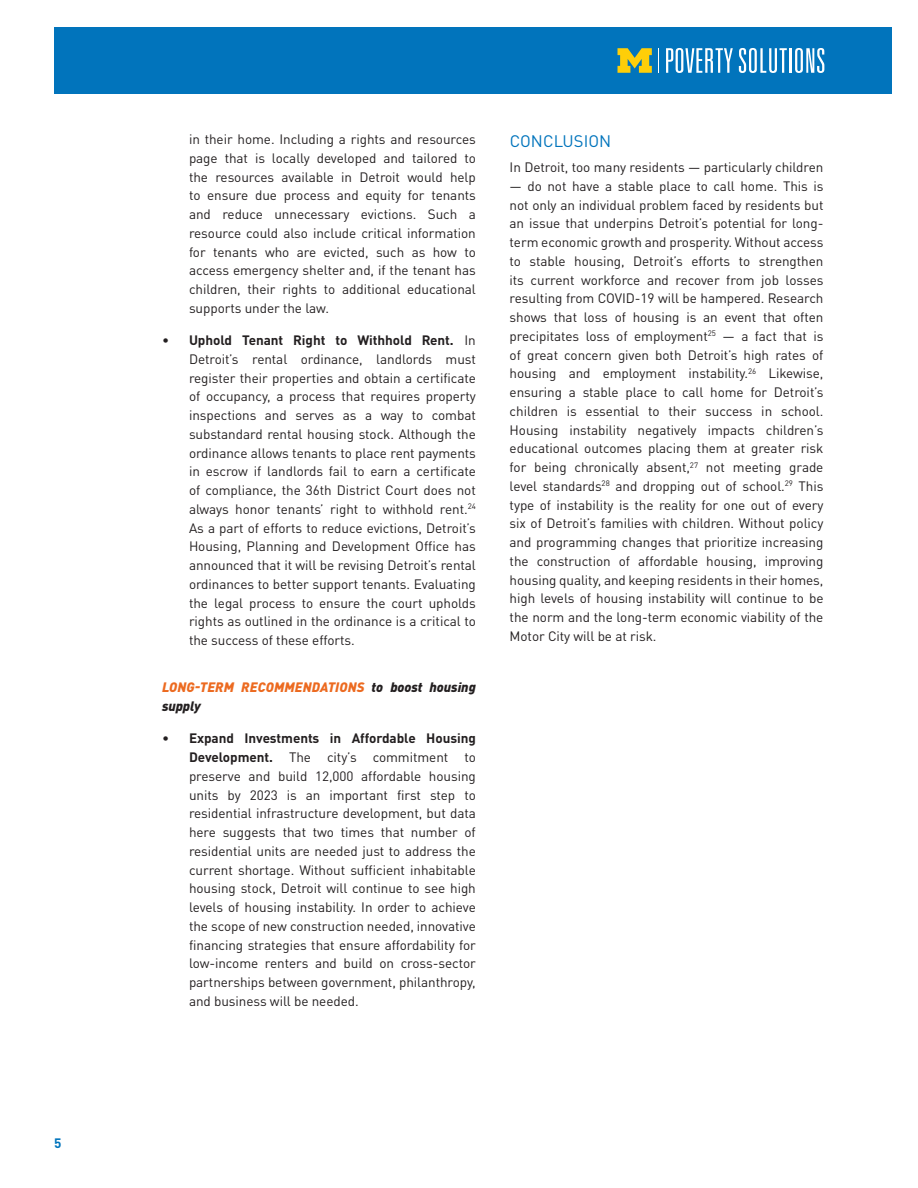
<style>
.page{position:relative;width:918px;height:1188px;background:#fff}
.page>*{position:absolute;margin:0;border:0;box-sizing:border-box;transform-origin:0 0}
.Body_Text{font:16.5px "DINOT";letter-spacing:.005em;color:#0174bc}
.Body_Text-2{font:13.5px/18.8px "DINOT";letter-spacing:-.005em;color:#231f20;text-align:justify}
.Body_Text-3{font:italic 900 13.5px/18.8px "DINOT";letter-spacing:-.005em;color:#ec6a20}
.t1{font:700 13.5px "DINOT";color:#0174bc}
.s1{font-weight:700}
.s2{color:#231f20}
</style>
<div class="page">
<div style="left:55px;top:27px;width:837px;height:67px;background:#0174bc"></div>
<svg style="left:618px;top:48px;width:34px;height:25px"></svg>
<svg style="left:666px;top:48px;width:67px;height:25px"></svg>
<svg style="left:739px;top:48px;width:48px;height:25px"></svg>
<hr style="left:789px;top:48px;width:3px;height:25px;background:#fff">
<svg style="left:795px;top:48px;width:29px;height:25px"></svg>
<p class="t1" style="left:54px;top:1134px;width:9px">5</p>
<p class="Body_Text-2" style="left:189px;top:130px;width:288px">in their home. Including a rights and resources page that is locally developed and tailored to the resources available in Detroit would help to ensure due process and equity for tenants and reduce unnecessary evictions. Such a resource could also include critical information for tenants who are evicted, such as how to access emergency shelter and, if the tenant has children, their rights to additional educational supports under the law.</p>
<p class="Body_Text-2" style="left:189px;top:331px;width:288px;text-indent:-27px">• <span class="s1">Uphold Tenant Right to Withhold Rent.</span> In Detroit’s rental ordinance, landlords must register their properties and obtain a certificate of occupancy, a process that requires property inspections and serves as a way to combat substandard rental housing stock. Although the ordinance allows tenants to place rent payments in escrow if landlords fail to earn a certificate of compliance, the 36th District Court does not always honor tenants’ right to withhold rent.<sup>24<br></sup>As a part of efforts to reduce evictions, Detroit’s Housing, Planning and Development Office has announced that it will be revising Detroit’s rental ordinances to better support tenants. Evaluating the legal process to ensure the court upholds rights as outlined in the ordinance is a critical to the success of these efforts.</p>
<p class="Body_Text-3" style="left:162px;top:678px;width:315px">LONG-TERM RECOMMENDATIONS <span class="s2">to boost housing supply</span></p>
<p class="Body_Text-2" style="left:189px;top:729px;width:288px;text-indent:-27px">• <span class="s1">Expand Investments in Affordable Housing Development.</span> The city’s commitment to preserve and build 12,000 affordable housing units by 2023 is an important first step to residential infrastructure development, but data here suggests that two times that number of residential units are needed just to address the current shortage. Without sufficient inhabitable housing stock, Detroit will continue to see high levels of housing instability. In order to achieve the scope of new construction needed, innovative financing strategies that ensure affordability for low-income renters and build on cross-sector partnerships between government, philanthropy, and business will be needed.</p>
<p class="Body_Text" style="left:510px;top:130px;width:103px">CONCLUSION</p>
<p class="Body_Text-2" style="left:510px;top:158px;width:315px">In Detroit, too many residents — particularly children</p>
<p class="Body_Text-2" style="left:510px;top:176px;width:315px">— do not have a stable place to call home. This is not only an individual problem faced by residents but an issue that underpins Detroit’s potential for long&shy;term economic growth and prosperity. Without access to stable housing, Detroit’s efforts to strengthen its current workforce and recover from job losses resulting from COVID-19 will be hampered. Research shows that loss of housing is an event that often precipitates loss of employment<sup>25</sup> — a fact that is of great concern given both Detroit’s high rates of housing and employment instability.<sup>26</sup> Likewise, ensuring a stable place to call home for Detroit’s children is essential to their success in school.<br>Housing instability negatively impacts children’s educational outcomes placing them at greater risk for being chronically absent,<sup>27</sup> not meeting grade level standards<sup>28</sup> and dropping out of school.<sup>29</sup> This type of instability is the reality for one out of every six of Detroit’s families with children. Without policy and programming changes that prioritize increasing the construction of affordable housing, improving housing quality, and keeping residents in their homes, high levels of housing instability will continue to be the norm and the long-term economic viability of the Motor City will be at risk.</p>
</div>
